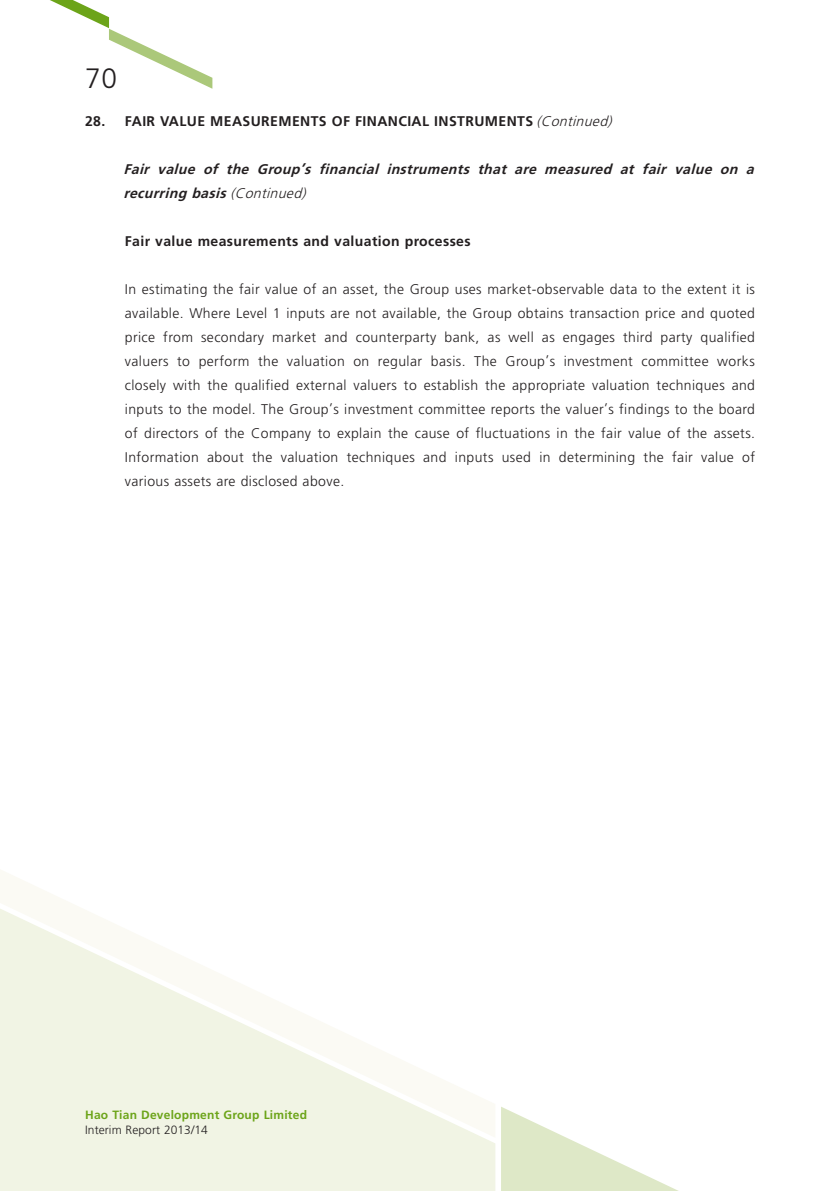
<style>
.page{position:relative;width:840px;height:1191px;background:#fff}
.page>*{position:absolute;margin:0;border:0;box-sizing:border-box;transform-origin:0 0}
.t1{font:300 28px "Frutiger LT Std";color:#231f20}
.Notes{font:300 14px/24px "Frutiger LT Std";letter-spacing:.03em;color:#231f20;text-align:justify}
.Notes_HD2{font:italic 700 14px/24px "Frutiger LT Std";color:#231f20}
.Notes_HD1{font:700 14px "Frutiger LT Std";letter-spacing:.03em;color:#231f20}
.Notes-2{font:700 14px "Frutiger LT Std";letter-spacing:.03em;color:#231f20}
.t2{font:700 12px "Frutiger LT Std";letter-spacing:.02em;color:#6ca419}
.t3{font:300 12px "Frutiger LT Std";letter-spacing:.01em;color:#231f20}
.s1{font-weight:300;font-style:italic}
.s2{font-weight:300}
</style>
<div class="page">
<div style="left:0;top:1137px;width:495px;height:54px;background:#f1f4e4"></div>
<svg style="left:0;top:870px;width:495px;height:267px"></svg>
<svg style="left:501px;top:1107px;width:177px;height:84px"></svg>
<svg style="left:50px;top:0;width:162px;height:89px"></svg>
<h1 class="t1" style="left:85px;top:63px;width:33px">70</h1>
<p class="Notes_HD1" style="left:85px;top:113px;width:532px">28. FAIR VALUE MEASUREMENTS OF FINANCIAL INSTRUMENTS <span class="s1">(Continued)</span></p>
<p class="Notes_HD2" style="left:123px;top:157px;width:635px">Fair value of the Group’s financial instruments that are measured at fair value on a recurring basis <span class="s2">(Continued)</span></p>
<p class="Notes-2" style="left:125px;top:233px;width:347px">Fair value measurements and valuation processes</p>
<p class="Notes" style="left:125px;top:277px;width:631px">In estimating the fair value of an asset, the Group uses market-observable data to the extent it is available. Where Level 1 inputs are not available, the Group obtains transaction price and quoted price from secondary market and counterparty bank, as well as engages third party qualified valuers to perform the valuation on regular basis. The Group’s investment committee works closely with the qualified external valuers to establish the appropriate valuation techniques and inputs to the model. The Group’s investment committee reports the valuer’s findings to the board of directors of the Company to explain the cause of fluctuations in the fair value of the assets.<br>Information about the valuation techniques and inputs used in determining the fair value of various assets are disclosed above.</p>
<p class="t2" style="left:85px;top:1108px;width:223px">Hao Tian Development Group Limited</p>
<p class="t3" style="left:85px;top:1123px;width:124px">Interim Report 2013/14</p>
</div>
